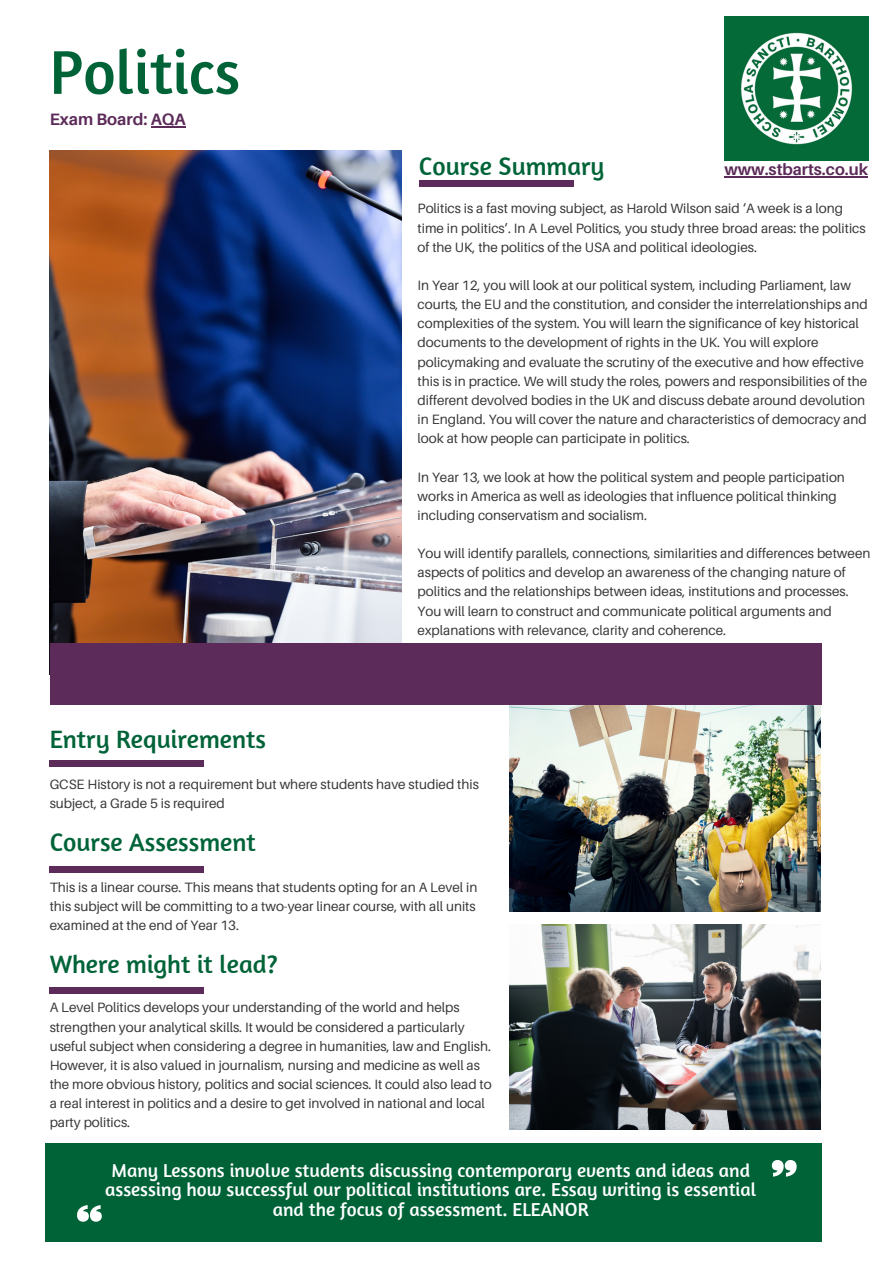
<style>
.page{position:relative;width:894px;height:1264px;background:#fff}
.page>*{position:absolute;margin:0;border:0;box-sizing:border-box;transform-origin:0 0}
.t1{font:62.7px "Amaranth";color:#006338}
.t2{font:25.65px "Amaranth";color:#006338}
.t3{font:19.2px/20px "Amaranth";color:#fff;text-align:center}
.t4{font:700 16.5px "Aileron";color:#5c2b59}
.t5{font:700 16.2px "Aileron";color:#5c2b59}
.t6{font:13.5px/19.2px "Aileron";color:#383838}
</style>
<div class="page">
<img style="left:509px;top:924px;width:311px;height:205px">
<img style="left:509px;top:704px;width:311px;height:207px">
<div style="left:45px;top:1143px;width:776px;height:98px;background:#006338"></div>
<svg style="left:771px;top:1160px;width:25px;height:16px"></svg>
<svg style="left:77px;top:1205px;width:25px;height:16px"></svg>
<div style="left:50px;top:761px;width:154px;height:5px;background:#5c2b59"></div>
<img style="left:724px;top:16px;width:144px;height:145px">
<div style="left:50px;top:987px;width:154px;height:6px;background:#5c2b59"></div>
<div style="left:50px;top:866px;width:154px;height:6px;background:#5c2b59"></div>
<img style="left:50px;top:151px;width:351px;height:493px">
<div style="left:50px;top:644px;width:771px;height:60px;background:#5c2b59"></div>
<div style="left:419px;top:181px;width:154px;height:5px;background:#5c2b59"></div>
<hr style="left:151px;top:126px;width:35px;height:1px;background:#5c2b59">
<hr style="left:724px;top:176px;width:143px;height:1px;background:#5c2b59">
<p class="t1" style="left:50px;top:33px;width:192px">Politics</p>
<p class="t4" style="left:50px;top:109px;width:137px">Exam Board: AQA</p>
<p class="t2" style="left:50px;top:723px;width:218px">Entry Requirements</p>
<p class="t2" style="left:419px;top:150px;width:187px">Course Summary</p>
<p class="t6" style="left:417px;top:199px;width:449px">Politics is a fast moving subject, as Harold Wilson said ‘A week is a long time in politics’. In A Level Politics, you study three broad areas: the politics of the UK, the politics of the USA and political ideologies.</p>
<p class="t6" style="left:417px;top:275px;width:451px">In Year 12, you will look at our political system, including Parliament, law courts, the EU and the constitution, and consider the interrelationships and complexities of the system. You will learn the significance of key historical documents to the development of rights in the UK. You will explore policymaking and evaluate the scrutiny of the executive and how effective this is in practice. We will study the roles, powers and responsibilities of the different devolved bodies in the UK and discuss debate around devolution in England. You will cover the nature and characteristics of democracy and look at how people can participate in politics.</p>
<p class="t6" style="left:417px;top:467px;width:428px">In Year 13, we look at how the political system and people participation works in America as well as ideologies that influence political thinking including conservatism and socialism.</p>
<p class="t6" style="left:417px;top:543px;width:454px">You will identify parallels, connections, similarities and differences between aspects of politics and develop an awareness of the changing nature of politics and the relationships between ideas, institutions and processes.<br>You will learn to construct and communicate political arguments and explanations with relevance, clarity and coherence.</p>
<p class="t5" style="left:724px;top:159px;width:145px">www.stbarts.co.uk</p>
<p class="t6" style="left:50px;top:774px;width:430px">GCSE History is not a requirement but where students have studied this subject, a Grade 5 is required</p>
<p class="t2" style="left:50px;top:825px;width:207px">Course Assessment</p>
<p class="t6" style="left:50px;top:877px;width:429px">This is a linear course. This means that students opting for an A Level in this subject will be committing to a two-year linear course, with all units examined at the end of Year 13.</p>
<p class="t2" style="left:50px;top:948px;width:229px">Where might it lead?</p>
<p class="t6" style="left:50px;top:997px;width:443px">A Level Politics develops your understanding of the world and helps strengthen your analytical skills. It would be considered a particularly useful subject when considering a degree in humanities, law and English.<br>However, it is also valued in journalism, nursing and medicine as well as the more obvious history, politics and social sciences. It could also lead to a real interest in politics and a desire to get involved in national and local party politics.</p>
<p class="t3" style="left:105px;top:1159px;width:652px">Many Lessons involve students discussing contemporary events and ideas and assessing how successful our political institutions are. Essay writing is essential and the focus of assessment. ELEANOR</p>
</div>
